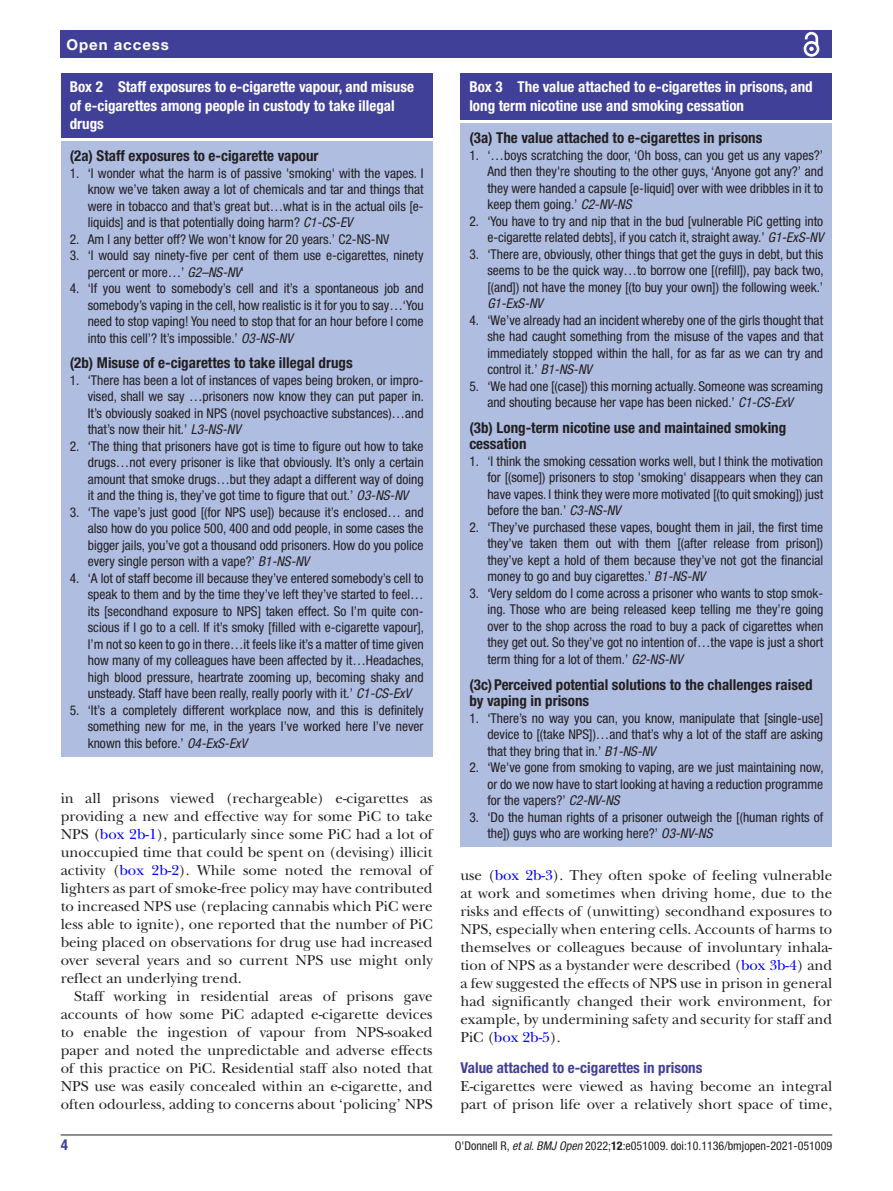
<style>
.page{position:relative;width:893px;height:1191px;background:#fff}
.page>*{position:absolute;margin:0;border:0;box-sizing:border-box;transform-origin:0 0}
.t1{font:15px/18px "New Baskerville";color:#231f20;text-align:justify}
.t2{font:700 condensed 15px/16.5px "Helvetica Neue LT Std";color:#231f20}
.t3{font:700 condensed 15px/18px "Helvetica Neue LT Std";color:#fff}
.t4{font:700 condensed 15px "Helvetica Neue LT Std";color:#414099}
.t5{font:700 15px "Helvetica Neue LT Std";letter-spacing:.065em;color:#fff}
.t6{font:condensed 13.5px/16.5px "Helvetica Neue LT Std";color:#231f20;text-align:justify}
.t7{font:italic condensed 13.5px "Helvetica Neue LT Std";color:#231f20}
.t8{font:condensed 12px "Helvetica Neue LT Std";color:#231f20}
.s1{font-style:italic}
.s2{color:#00f}
.s3{font-weight:700}
</style>
<div class="page">
<hr style="left:61px;top:1134px;width:771px;height:1px;background:#231f20">
<div style="left:61px;top:31px;width:771px;height:27px;background:#414099"></div>
<svg style="left:803px;top:31px;width:17px;height:26px"></svg>
<div style="left:61px;top:73px;width:372px;height:64px;background:#414099"></div>
<div style="left:61px;top:142px;width:372px;height:615px;background:#afbde1"></div>
<div style="left:460px;top:73px;width:372px;height:46px;background:#414099"></div>
<div style="left:460px;top:124px;width:372px;height:723px;background:#afbde1"></div>
<p class="t5" style="left:66px;top:35px;width:104px">Open access</p>
<p class="t3" style="left:70px;top:78px;width:346px">Box 2 Staff exposures to e-cigarette vapour, and misuse of e-cigarettes among people in custody to take illegal drugs</p>
<p class="t2" style="left:70px;top:147px;width:250px">(2a) Staff exposures to e-cigarette vapour</p>
<p class="t6" style="left:88px;top:165px;width:337px;text-indent:-18px">1. ‘I wonder what the harm is of passive 'smoking' with the vapes. I know we’ve taken away a lot of chemicals and tar and things that were in tobacco and that’s great but…what is in the actual oils [e&shy;liquids] and is that potentially doing harm? <span class="s1">C1-CS-EV</span></p>
<p class="t6" style="left:70px;top:231px;width:321px">2. Am I any better off? We won’t know for 20 years.’ C2-NS-NV</p>
<p class="t6" style="left:88px;top:247px;width:337px;text-indent:-18px">3. ‘I would say ninety-five per cent of them use e-cigarettes, ninety percent or more…’ <span class="s1">G2–NS-NV</span>‘</p>
<p class="t6" style="left:88px;top:280px;width:337px;text-indent:-18px">4. ‘If you went to somebody’s cell and it’s a spontaneous job and somebody’s vaping in the cell, how realistic is it for you to say…‘You need to stop vaping! You need to stop that for an hour before I come into this cell’? It’s impossible.’ <span class="s1">O3-NS-NV</span></p>
<p class="t2" style="left:70px;top:354px;width:285px">(2b) Misuse of e-cigarettes to take illegal drugs</p>
<p class="t6" style="left:88px;top:372px;width:338px;text-indent:-18px">1. ‘There has been a lot of instances of vapes being broken, or impro&shy;vised, shall we say …prisoners now know they can put paper in.<br>It’s obviously soaked in NPS (novel psychoactive substances)…and that’s now their hit.’ <span class="s1">L3-NS-NV</span></p>
<p class="t6" style="left:88px;top:438px;width:337px;text-indent:-18px">2. ‘The thing that prisoners have got is time to figure out how to take drugs…not every prisoner is like that obviously. It’s only a certain amount that smoke drugs…but they adapt a different way of doing it and the thing is, they’ve got time to figure that out.’ <span class="s1">O3-NS-NV</span></p>
<p class="t6" style="left:88px;top:504px;width:337px;text-indent:-18px">3. ‘The vape’s just good [(for NPS use]) because it’s enclosed… and also how do you police 500, 400 and odd people, in some cases the bigger jails, you’ve got a thousand odd prisoners. How do you police every single person with a vape?’ <span class="s1">B1-NS-NV</span></p>
<p class="t6" style="left:88px;top:570px;width:338px;text-indent:-18px">4. ‘A lot of staff become ill because they’ve entered somebody’s cell to speak to them and by the time they’ve left they’ve started to feel… its [secondhand exposure to NPS] taken effect. So I’m quite con&shy;scious if I go to a cell. If it’s smoky [filled with e-cigarette vapour], I’m not so keen to go in there…it feels like it’s a matter of time given how many of my colleagues have been affected by it…Headaches, high blood pressure, heartrate zooming up, becoming shaky and unsteady. Staff have been really, really poorly with it.’ <span class="s1">C1-CS-ExV</span></p>
<p class="t6" style="left:88px;top:702px;width:337px;text-indent:-18px">5. ‘It’s a completely different workplace now, and this is definitely something new for me, in the years I’ve worked here I’ve never known this before.’ <span class="s1">O4-ExS-ExV</span></p>
<p class="t1" style="left:61px;top:789px;width:373px">in all prisons viewed (rechargeable) e-cigarettes as providing a new and effective way for some PiC to take NPS (<span class="s2">box 2b-1</span>), particularly since some PiC had a lot of unoccupied time that could be spent on (devising) illicit activity (<span class="s2">box 2b-2</span>). While some noted the removal of lighters as part of smoke-free policy may have contributed to increased NPS use (replacing cannabis which PiC were less able to ignite), one reported that the number of PiC being placed on observations for drug use had increased over several years and so current NPS use might only reflect an underlying trend.</p>
<p class="t1" style="left:61px;top:987px;width:373px;text-indent:14px">Staff working in residential areas of prisons gave accounts of how some PiC adapted e-cigarette devices to enable the ingestion of vapour from NPS-soaked paper and noted the unpredictable and adverse effects of this practice on PiC. Residential staff also noted that NPS use was easily concealed within an e-cigarette, and often odourless, adding to concerns about ‘policing’ NPS</p>
<p class="t3" style="left:469px;top:78px;width:345px">Box 3 The value attached to e-cigarettes in prisons, and long term nicotine use and smoking cessation</p>
<p class="t2" style="left:469px;top:129px;width:295px">(3a) The value attached to e-cigarettes in prisons</p>
<p class="t6" style="left:487px;top:147px;width:337px;text-indent:-18px">1. ‘…boys scratching the door, ‘Oh boss, can you get us any vapes?’ And then they're shouting to the other guys, ‘Anyone got any?’ and they were handed a capsule [e-liquid] over with wee dribbles in it to keep them going.’ <span class="s1">C2-NV-NS</span></p>
<p class="t6" style="left:469px;top:213px;width:355px;text-align:right">2. ‘You have to try and nip that in the bud [vulnerable PiC getting into e-cigarette related debts], if you catch it, straight away.’ <span class="s1">G1-ExS-NV</span></p>
<p class="t6" style="left:487px;top:246px;width:338px;text-indent:-18px">3. ‘There are, obviously, other things that get the guys in debt, but this seems to be the quick way…to borrow one [(refill]), pay back two, [(and]) not have the money [(to buy your own]) the following week.’</p>
<p class="t7" style="left:487px;top:296px;width:57px">G1-ExS-NV</p>
<p class="t6" style="left:487px;top:312px;width:337px;text-indent:-18px">4. ‘We’ve already had an incident whereby one of the girls thought that she had caught something from the misuse of the vapes and that immediately stopped within the hall, for as far as we can try and control it.’ <span class="s1">B1-NS-NV</span></p>
<p class="t6" style="left:487px;top:378px;width:337px;text-indent:-18px">5. ‘We had one [(case]) this morning actually. Someone was screaming and shouting because her vape has been nicked.’ <span class="s1">C1-CS-ExV</span></p>
<p class="t2" style="left:469px;top:419px;width:318px">(3b) Long-term nicotine use and maintained smoking cessation</p>
<p class="t6" style="left:487px;top:453px;width:337px;text-indent:-18px">1. ‘I think the smoking cessation works well, but I think the motivation for [(some]) prisoners to stop 'smoking' disappears when they can have vapes. I think they were more motivated [(to quit smoking]) just before the ban.’ <span class="s1">C3-NS-NV</span></p>
<p class="t6" style="left:487px;top:519px;width:337px;text-indent:-18px">2. ‘They’ve purchased these vapes, bought them in jail, the first time they’ve taken them out with them [(after release from prison]) they’ve kept a hold of them because they’ve not got the financial money to go and buy cigarettes.’ <span class="s1">B1-NS-NV</span></p>
<p class="t6" style="left:487px;top:585px;width:337px;text-indent:-18px">3. ‘Very seldom do I come across a prisoner who wants to stop smok&shy;ing. Those who are being released keep telling me they’re going over to the shop across the road to buy a pack of cigarettes when they get out. So they’ve got no intention of…the vape is just a short term thing for a lot of them.’ <span class="s1">G2-NS-NV</span></p>
<p class="t2" style="left:469px;top:675px;width:345px">(3c)Perceived potential solutions to the challenges raised by vaping in prisons</p>
<p class="t6" style="left:487px;top:709px;width:337px;text-indent:-18px">1. ‘There’s no way you can, you know, manipulate that [single-use] device to [(take NPS])…and that’s why a lot of the staff are asking that they bring that in.’ <span class="s1">B1-NS-NV</span></p>
<p class="t6" style="left:487px;top:759px;width:338px;text-indent:-18px">2. ‘We've gone from smoking to vaping, are we just maintaining now, or do we now have to start looking at having a reduction programme for the vapers?’ <span class="s1">C2-NV-NS</span></p>
<p class="t6" style="left:487px;top:808px;width:337px;text-indent:-18px">3. ‘Do the human rights of a prisoner outweigh the [(human rights of the]) guys who are working here?’ <span class="s1">O3-NV-NS</span></p>
<p class="t1" style="left:460px;top:866px;width:373px">use (<span class="s2">box 2b-3</span>). They often spoke of feeling vulnerable at work and sometimes when driving home, due to the risks and effects of (unwitting) secondhand exposures to NPS, especially when entering cells. Accounts of harms to themselves or colleagues because of involuntary inhala&shy;tion of NPS as a bystander were described (<span class="s2">box 3b-4</span>) and a few suggested the effects of NPS use in prison in general had significantly changed their work environment, for example, by undermining safety and security for staff and PiC (<span class="s2">box 2b-5</span>).</p>
<p class="t4" style="left:460px;top:1059px;width:244px">Value attached to e-cigarettes in prisons</p>
<p class="t1" style="left:460px;top:1077px;width:373px">E-cigarettes were viewed as having become an integral part of prison life over a relatively short space of time,</p>
<p class="t4" style="left:61px;top:1135px;width:9px">4</p>
<p class="t8" style="left:455px;top:1138px;width:379px">O'Donnell R, <span class="s1">et al</span>. <span class="s1">BMJ Open</span> 2022;<span class="s3">12</span>:e051009. doi:10.1136/bmjopen-2021-051009</p>
</div>
